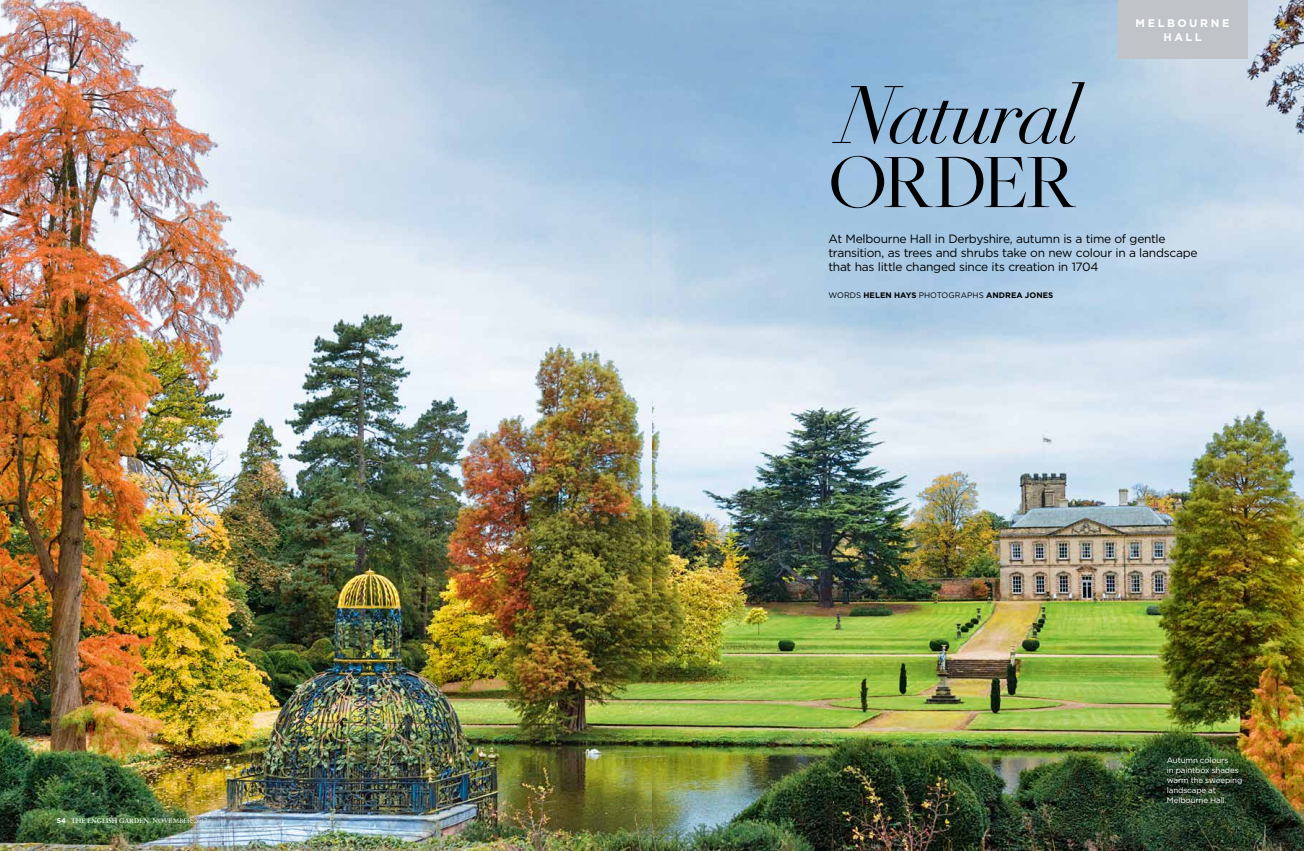
<style>
.page{position:relative;width:1304px;height:851px;background:#fff}
.page>*{position:absolute;margin:0;border:0;box-sizing:border-box;transform-origin:0 0}
.t1{font:italic 80px "Didot";letter-spacing:-.045em;color:#000}
.t2{font:80px "Freight Big Pro";letter-spacing:-.035em;color:#000}
.t3{font:12px/14px "Gotham";letter-spacing:-.025em;color:#000}
.t4{font:700 11px/14px "Gotham";letter-spacing:.23em;color:#fff;text-align:center}
.t5{font:8px/10px "Gotham";letter-spacing:-.015em;color:#fff}
.t6{font:700 8px "Gotham";letter-spacing:.01em;color:#000}
.t7{font:600 7px "Sabon MT Std";color:#fff}
.s1{font-family:"Gotham";font-weight:700}
.s2{font-weight:400}
</style>
<div class="page">
<img style="left:652px;top:0;width:652px;height:850px">
<img style="left:0;top:0;width:652px;height:850px">
<div style="left:1118px;top:0;width:129px;height:59px;background:#c0c4c8"></div>
<p class="t7" style="left:57px;top:815px;width:152px"><span class="s1">54</span> THE ENGLISH GARDEN <span class="s2">NOVEMBER 2017</span></p>
<p class="t4" style="left:1136px;top:16px;width:95px">MELBOURNE<br>HALL</p>
<h1 class="t1" style="left:840px;top:66px;width:243px">Natural</h1>
<h1 class="t2" style="left:829px;top:129px;width:249px">ORDER</h1>
<p class="t3" style="left:828px;top:231px;width:371px">At Melbourne Hall in Derbyshire, autumn is a time of gentle transition, as trees and shrubs take on new colour in a landscape that has little changed since its creation in 1704</p>
<p class="t6" style="left:828px;top:289px;width:226px"><span class="s2">WORDS</span> HELEN HAYS <span class="s2">PHOTOGRAPHS</span> ANDREA JONES</p>
<p class="t5" style="left:1167px;top:755px;width:77px">Autumn colours<br>in paintbox shades warm the sweeping landscape at<br>Melbourne Hall.</p>
</div>
